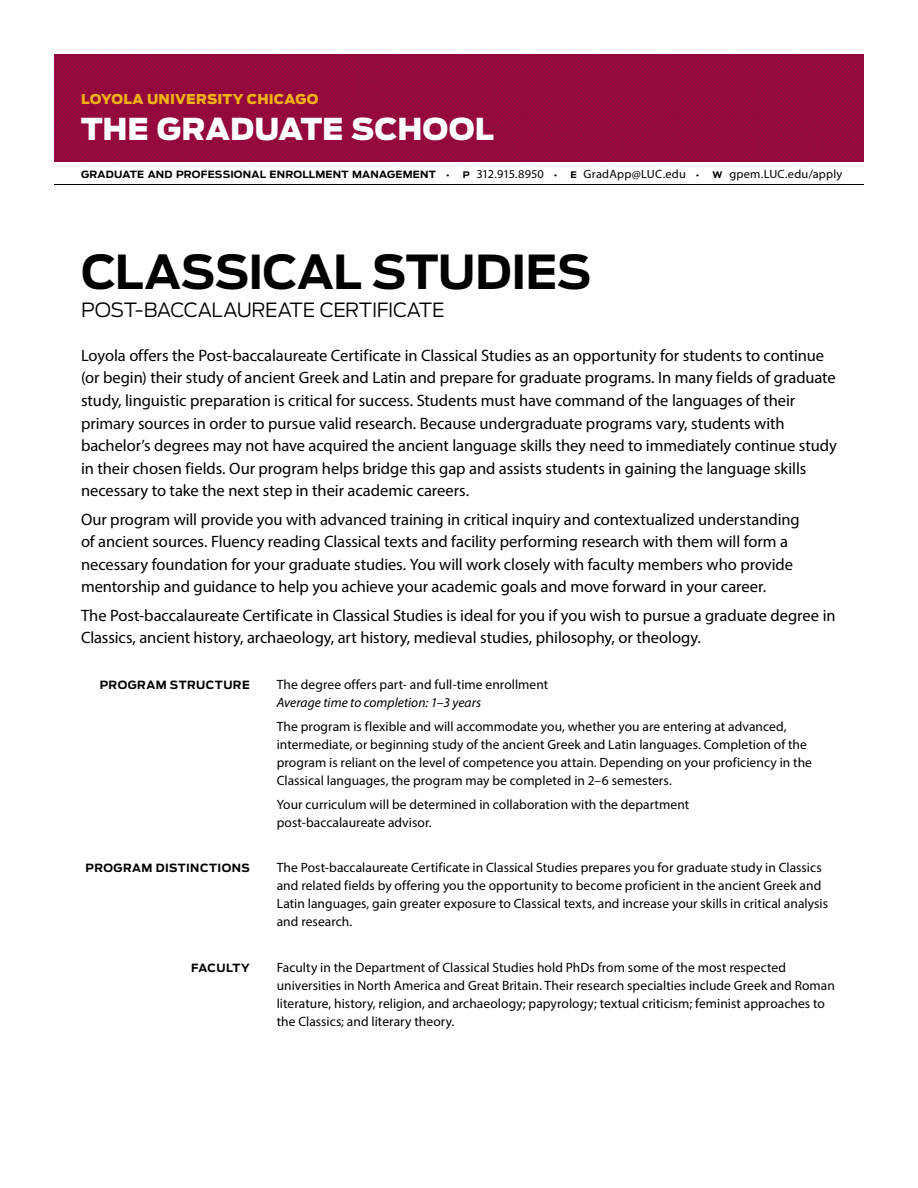
<style>
.page{position:relative;width:918px;height:1188px;background:#fff}
.page>*{position:absolute;margin:0;border:0;box-sizing:border-box;transform-origin:0 0}
.t1{font:700 46.5px "Antenna";letter-spacing:-.015em;color:#000}
.t2{font:900 30px "Antenna";color:#fff}
.t3{font:300 19.5px "Antenna";letter-spacing:-.015em;color:#000}
.t4{font:16.5px/22.5px "Myriad Pro";letter-spacing:-.005em;color:#000}
.t5{font:13.5px/18px "Myriad Pro";letter-spacing:.005em;color:#000}
.t6{font:italic 13.5px "Myriad Pro";letter-spacing:.005em;color:#000}
.t7{font:900 13.5px "Antenna";letter-spacing:.01em;color:#eeb111}
.t8{font:12px "Myriad Pro";letter-spacing:.015em;color:#000}
.t9{font:12px "Myriad Pro";letter-spacing:-.02em;color:#000}
.t10{font:700 11.25px "Antenna";letter-spacing:.04em;color:#000}
.t11{font:700 11.25px "Antenna";letter-spacing:.02em;color:#000}
.t12{font:700 9.9px "Antenna";letter-spacing:.02em;color:#000}
.s1{font-family:"Myriad Pro";font-weight:400}
.s2{font-family:"Antenna";font-weight:700;font-size:9px}
.s3{font-size:9.9px}
</style>
<div class="page">
<img style="left:54px;top:54px;width:810px;height:108px">
<hr style="left:54px;top:184px;width:810px;height:1px;background:#000">
<p class="t7" style="left:81px;top:90px;width:239px">LOYOLA UNIVERSITY CHICAGO</p>
<h2 class="t2" style="left:81px;top:108px;width:414px">THE GRADUATE SCHOOL</h2>
<p class="t12" style="left:81px;top:167px;width:370px">GRADUATE AND PROFESSIONAL ENROLLMENT MANAGEMENT <span class="s1">•</span></p>
<p class="t9" style="left:463px;top:166px;width:96px"><span class="s2">P</span> 312.915.8950 <span class="s3">•</span></p>
<p class="t8" style="left:571px;top:166px;width:130px"><span class="s2">E</span> GradApp@LUC.edu <span class="s3">•</span></p>
<p class="t8" style="left:713px;top:166px;width:131px"><span class="s2">W</span> gpem.LUC.edu/apply</p>
<h1 class="t1" style="left:81px;top:240px;width:512px">CLASSICAL STUDIES</h1>
<p class="t3" style="left:81px;top:298px;width:365px">POST-BACCALAUREATE CERTIFICATE</p>
<p class="t4" style="left:81px;top:344px;width:758px">Loyola offers the Post-baccalaureate Certificate in Classical Studies as an opportunity for students to continue (or begin) their study of ancient Greek and Latin and prepare for graduate programs. In many fields of graduate study, linguistic preparation is critical for success. Students must have command of the languages of their primary sources in order to pursue valid research. Because undergraduate programs vary, students with bachelor’s degrees may not have acquired the ancient language skills they need to immediately continue study in their chosen fields. Our program helps bridge this gap and assists students in gaining the language skills necessary to take the next step in their academic careers.</p>
<p class="t4" style="left:81px;top:507px;width:720px">Our program will provide you with advanced training in critical inquiry and contextualized understanding of ancient sources. Fluency reading Classical texts and facility performing research with them will form a necessary foundation for your graduate studies. You will work closely with faculty members who provide mentorship and guidance to help you achieve your academic goals and move forward in your career.</p>
<p class="t4" style="left:81px;top:603px;width:756px">The Post-baccalaureate Certificate in Classical Studies is ideal for you if you wish to pursue a graduate degree in<br>Classics, ancient history, archaeology, art history, medieval studies, philosophy, or theology.</p>
<p class="t10" style="left:100px;top:677px;width:152px">PROGRAM STRUCTURE</p>
<p class="t5" style="left:277px;top:675px;width:273px">The degree offers part- and full-time enrollment</p>
<p class="t6" style="left:277px;top:694px;width:206px">Average time to completion: 1–3 years</p>
<p class="t5" style="left:277px;top:717px;width:537px">The program is flexible and will accommodate you, whether you are entering at advanced, intermediate, or beginning study of the ancient Greek and Latin languages. Completion of the program is reliant on the level of competence you attain. Depending on your proficiency in the Classical languages, the program may be completed in 2–6 semesters.</p>
<p class="t5" style="left:277px;top:795px;width:414px">Your curriculum will be determined in collaboration with the department post-baccalaureate advisor.</p>
<p class="t10" style="left:86px;top:861px;width:166px">PROGRAM DISTINCTIONS</p>
<p class="t5" style="left:277px;top:859px;width:553px">The Post-baccalaureate Certificate in Classical Studies prepares you for graduate study in Classics and related fields by offering you the opportunity to become proficient in the ancient Greek and Latin languages, gain greater exposure to Classical texts, and increase your skills in critical analysis and research.</p>
<p class="t11" style="left:191px;top:960px;width:60px">FACULTY</p>
<p class="t5" style="left:277px;top:958px;width:560px">Faculty in the Department of Classical Studies hold PhDs from some of the most respected universities in North America and Great Britain. Their research specialties include Greek and Roman literature, history, religion, and archaeology; papyrology; textual criticism; feminist approaches to the Classics; and literary theory.</p>
</div>
